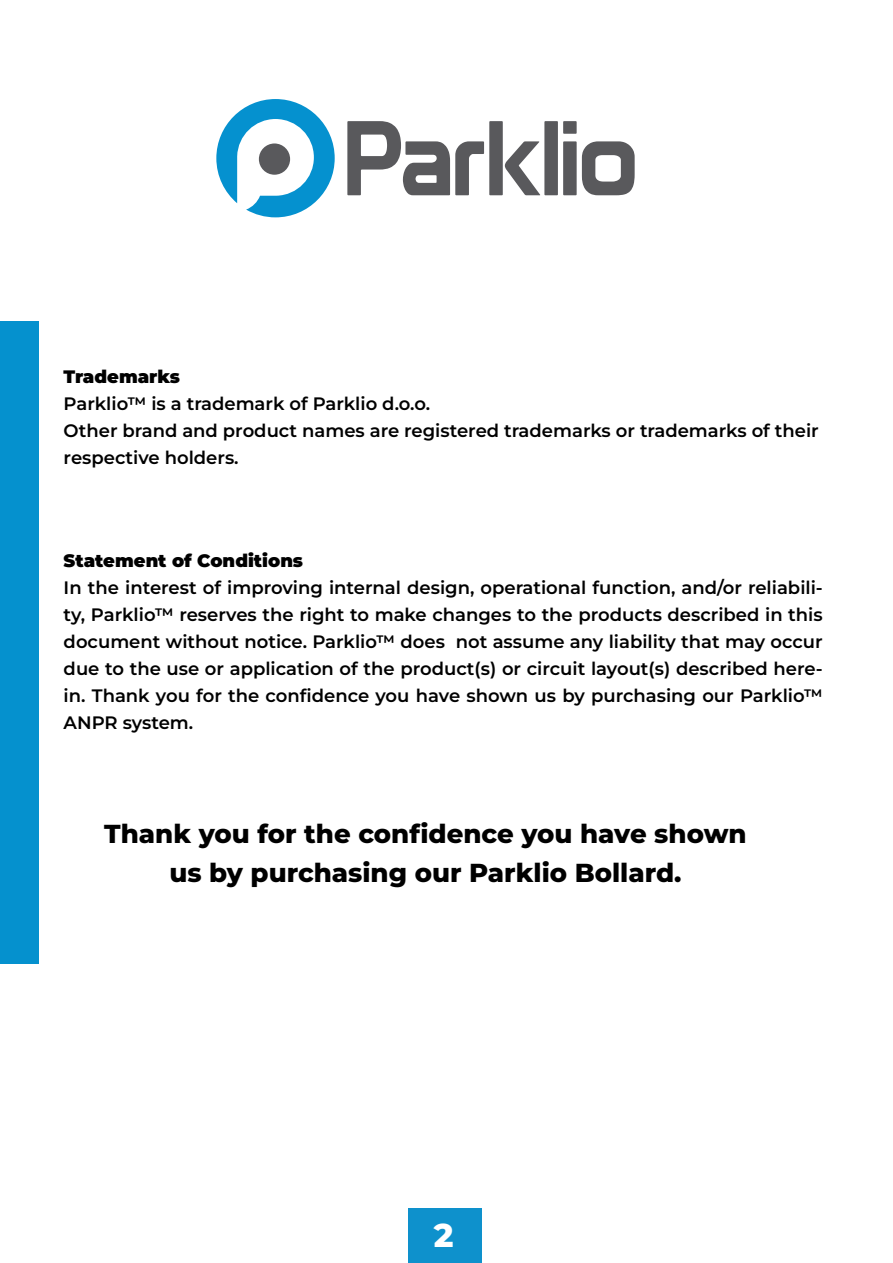
<style>
.page{position:relative;width:893px;height:1263px;background:#fff}
.page>*{position:absolute;margin:0;border:0;box-sizing:border-box;transform-origin:0 0}
.t1{font:800 33px "Montserrat";color:#fff}
.t2{font:800 25.95px/39px "Montserrat";color:#000;text-align:center}
.t3{font:600 18px/27px "Montserrat";color:#000;text-align:justify}
.t4{font:900 18px "Montserrat";color:#000}
</style>
<div class="page">
<div style="left:408px;top:1209px;width:73px;height:54px;background:#0e91cc"></div>
<svg style="left:216px;top:99px;width:119px;height:118px"></svg>
<div style="left:259px;top:143px;width:31px;height:32px;background:#59595c;border-radius:50%"></div>
<svg style="left:347px;top:121px;width:193px;height:74px"></svg>
<div style="left:544px;top:121px;width:14px;height:74px;background:#59595c"></div>
<svg style="left:563px;top:121px;width:72px;height:74px"></svg>
<div style="left:0;top:322px;width:38px;height:642px;background:#0591ce"></div>
<p class="t4" style="left:64px;top:365px;width:118px">Trademarks</p>
<p class="t3" style="left:64px;top:390px;width:757px;text-align:left">Parklio™ is a trademark of Parklio d.o.o.<br>Other brand and product names are registered trademarks or trademarks of their respective holders.</p>
<p class="t4" style="left:64px;top:548px;width:241px">Statement of Conditions</p>
<p class="t3" style="left:64px;top:573px;width:761px">In the interest of improving internal design, operational function, and/or reliabili&shy;ty, Parklio™ reserves the right to make changes to the products described in this document without notice. Parklio™ does not assume any liability that may occur due to the use or application of the product(s) or circuit layout(s) described here&shy;in. Thank you for the confidence you have shown us by purchasing our Parklio™ ANPR system.</p>
<h2 class="t2" style="left:104px;top:813px;width:644px">Thank you for the confidence you have shown us by purchasing our Parklio Bollard.</h2>
<h1 class="t1" style="left:434px;top:1213px;width:21px">2</h1>
</div>
